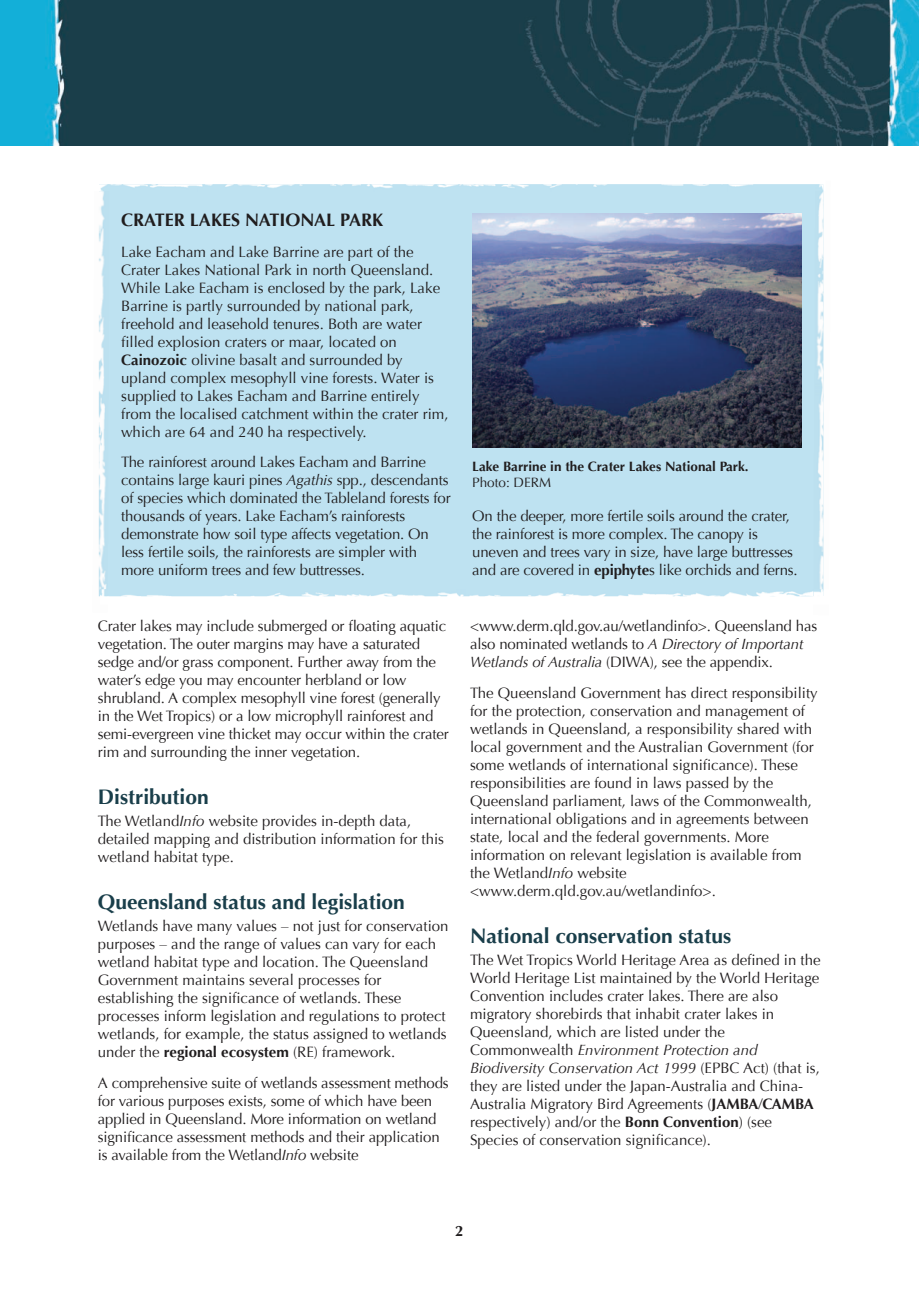
<style>
.page{position:relative;width:919px;height:1289px;background:#fff}
.page>*{position:absolute;margin:0;border:0;box-sizing:border-box;transform-origin:0 0}
.t1{font:700 21px "Optima";color:#193e4a}
.t2{font:700 18px "Optima";color:#201d1e}
.t3{font:15px/18px "Optima";color:#201d1e}
.t4{font:700 15px "Optima";color:#201d1e}
.t5{font:700 13.5px "Optima";color:#201d1e}
.t6{font:13.5px "Optima";color:#201d1e}
.s1{font-weight:700}
.s2{font-style:italic}
</style>
<div class="page">
<img style="left:0;top:0;width:918px;height:145px">
<div style="left:99px;top:184px;width:724px;height:412px;background:#bee2f1"></div>
<img style="left:108px;top:596px;width:704px;height:1px">
<img style="left:122px;top:591px;width:691px;height:5px">
<img style="left:98px;top:233px;width:2px;height:364px">
<img style="left:99px;top:191px;width:8px;height:405px">
<svg style="left:100px;top:589px;width:8px;height:8px"></svg>
<img style="left:110px;top:184px;width:644px;height:4px">
<svg style="left:99px;top:184px;width:11px;height:7px"></svg>
<img style="left:823px;top:191px;width:1px;height:398px">
<img style="left:817px;top:192px;width:6px;height:397px">
<svg style="left:813px;top:589px;width:10px;height:7px"></svg>
<svg style="left:819px;top:184px;width:5px;height:7px"></svg>
<img style="left:472px;top:213px;width:329px;height:234px">
<p class="t2" style="left:121px;top:209px;width:263px">CRATER LAKES NATIONAL PARK</p>
<p class="t3" style="left:121px;top:243px;width:329px">Lake Eacham and Lake Barrine are part of the Crater Lakes National Park in north Queensland.<br>While Lake Eacham is enclosed by the park, Lake Barrine is partly surrounded by national park, freehold and leasehold tenures. Both are water filled explosion craters or maar, located on <span class="s1">Cainozoic</span> olivine basalt and surrounded by upland complex mesophyll vine forests. Water is supplied to Lakes Eacham and Barrine entirely from the localised catchment within the crater rim, which are 64 and 240 ha respectively.</p>
<p class="t3" style="left:121px;top:453px;width:331px">The rainforest around Lakes Eacham and Barrine contains large kauri pines <span class="s2">Agathis</span> spp., descendants of species which dominated the Tableland forests for thousands of years. Lake Eacham’s rainforests demonstrate how soil type affects vegetation. On less fertile soils, the rainforests are simpler with more uniform trees and few buttresses.</p>
<p class="t3" style="left:98px;top:617px;width:352px">Crater lakes may include submerged or floating aquatic vegetation. The outer margins may have a saturated sedge and/or grass component. Further away from the water’s edge you may encounter herbland or low shrubland. A complex mesophyll vine forest (generally in the Wet Tropics) or a low microphyll rainforest and semi-evergreen vine thicket may occur within the crater rim and surrounding the inner vegetation.</p>
<h1 class="t1" style="left:98px;top:784px;width:112px">Distribution</h1>
<p class="t3" style="left:98px;top:812px;width:348px">The Wetland<span class="s2">Info</span> website provides in-depth data, detailed mapping and distribution information for this wetland habitat type.</p>
<h1 class="t1" style="left:98px;top:889px;width:308px">Queensland status and legislation</h1>
<p class="t3" style="left:98px;top:917px;width:352px">Wetlands have many values – not just for conservation purposes – and the range of values can vary for each wetland habitat type and location. The Queensland Government maintains several processes for establishing the significance of wetlands. These processes inform legislation and regulations to protect wetlands, for example, the status assigned to wetlands under the <span class="s1">regional ecosystem</span> (RE) framework.</p>
<p class="t3" style="left:98px;top:1073px;width:352px">A comprehensive suite of wetlands assessment methods for various purposes exists, some of which have been applied in Queensland. More information on wetland significance assessment methods and their application is available from the Wetland<span class="s2">Info</span> website</p>
<p class="t5" style="left:472px;top:459px;width:278px">Lake Barrine in the Crater Lakes National Park.</p>
<p class="t6" style="left:472px;top:475px;width:80px">Photo: DERM</p>
<p class="t3" style="left:472px;top:507px;width:327px">On the deeper, more fertile soils around the crater, the rainforest is more complex. The canopy is uneven and trees vary in size, have large buttresses and are covered in <span class="s1">epiphyte</span>s like orchids and ferns.</p>
<p class="t3" style="left:470px;top:617px;width:348px">&lt;www.derm.qld.gov.au/wetlandinfo&gt;. Queensland has also nominated wetlands to <span class="s2">A Directory of Important<br>Wetlands of Australia</span> (DIWA), see the appendix.</p>
<p class="t3" style="left:470px;top:684px;width:349px">The Queensland Government has direct responsibility for the protection, conservation and management of wetlands in Queensland, a responsibility shared with local government and the Australian Government (for some wetlands of international significance). These responsibilities are found in laws passed by the Queensland parliament, laws of the Commonwealth, international obligations and in agreements between state, local and the federal governments. More information on relevant legislation is available from the Wetland<span class="s2">Info</span> website &lt;www.derm.qld.gov.au/wetlandinfo&gt;.</p>
<h1 class="t1" style="left:470px;top:923px;width:262px">National conservation status</h1>
<p class="t3" style="left:470px;top:951px;width:352px">The Wet Tropics World Heritage Area as defined in the World Heritage List maintained by the World Heritage Convention includes crater lakes. There are also migratory shorebirds that inhabit crater lakes in Queensland, which are listed under the Commonwealth <span class="s2">Environment Protection and Biodiversity Conservation Act 1999</span> (EPBC Act) (that is, they are listed under the Japan-Australia and China-Australia Migratory Bird Agreements (<span class="s1">JAMBA</span>/<span class="s1">CAMBA </span>respectively) and/or the <span class="s1">Bonn Convention</span>) (see Species of conservation significance).</p>
<p class="t4" style="left:455px;top:1221px;width:10px">2</p>
</div>
